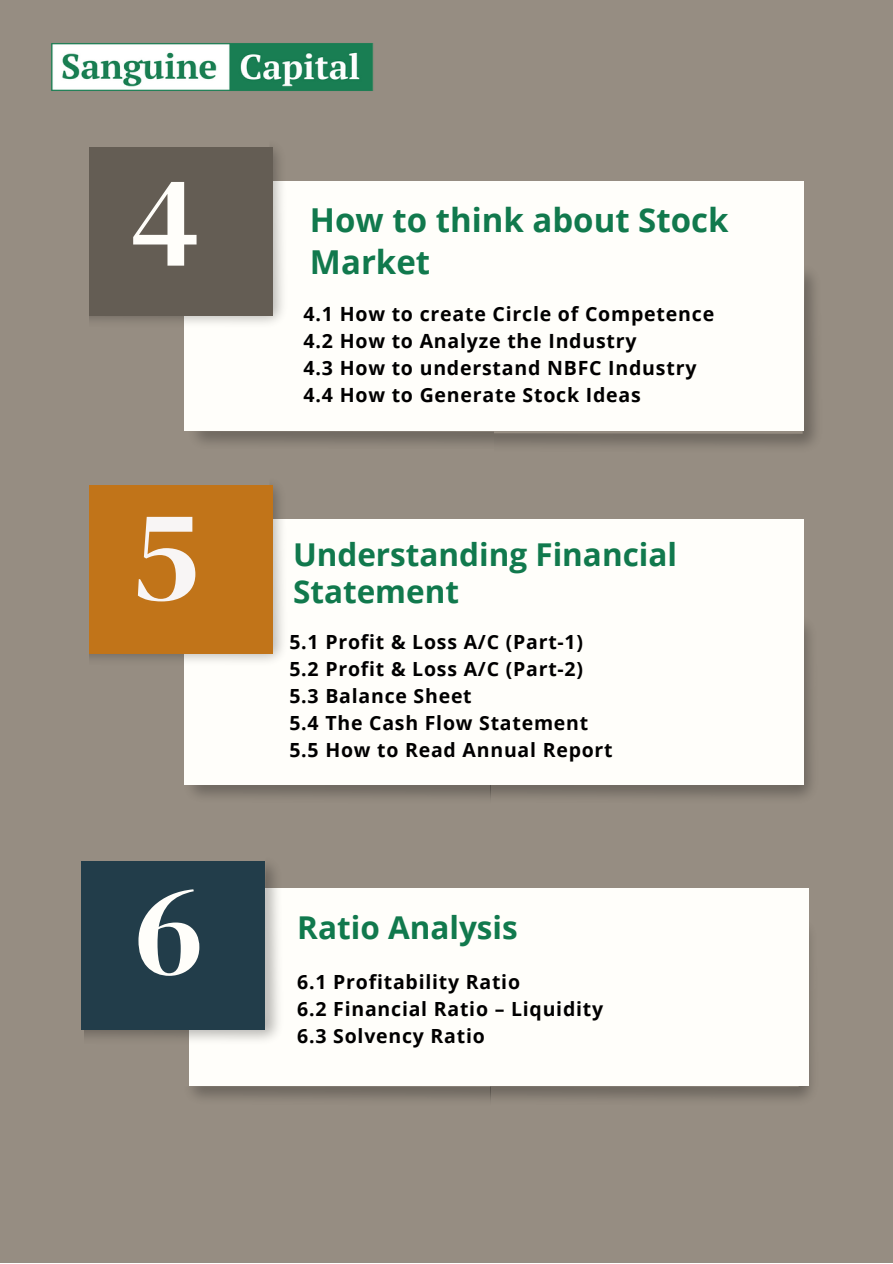
<style>
.page{position:relative;width:893px;height:1264px;background:#fff}
.page>*{position:absolute;margin:0;border:0;box-sizing:border-box;transform-origin:0 0}
.t1{font:130.35px "DM Serif Display";color:#fffefa}
.t2{font:130.35px "DM Serif Display";color:#f8f5f5}
.t3{font:700 33px/41.5px "Open Sans";color:#11794d}
.t4{font:700 31.5px/37px "Open Sans";color:#11794d}
.t5{font:700 19.5px "Open Sans";letter-spacing:.04em;color:#000}
</style>
<div class="page">
<div style="left:0;top:0;width:892px;height:1262px;background:#968d82"></div>
<img style="left:191px;top:614px;width:621px;height:185px">
<img style="left:189px;top:916px;width:623px;height:185px">
<img style="left:494px;top:263px;width:322px;height:184px">
<div style="left:184px;top:181px;width:619px;height:250px;background:#fffefa"></div>
<div style="left:184px;top:519px;width:619px;height:266px;background:#fffefa"></div>
<div style="left:189px;top:888px;width:619px;height:197px;background:#fffefa"></div>
<img style="left:89px;top:303px;width:194px;height:20px">
<img style="left:89px;top:485px;width:194px;height:176px">
<img style="left:84px;top:861px;width:195px;height:179px">
<div style="left:89px;top:147px;width:183px;height:168px;background:#645d54"></div>
<div style="left:89px;top:485px;width:183px;height:168px;background:#c17419"></div>
<div style="left:82px;top:861px;width:182px;height:168px;background:#223d4a"></div>
<img style="left:51px;top:43px;width:323px;height:260px">
<p class="t1" style="left:130px;top:130px;width:72px">4</p>
<p class="t2" style="left:130px;top:464px;width:71px">5</p>
<p class="t1" style="left:134px;top:838px;width:71px">6</p>
<p class="t3" style="left:310px;top:198px;width:420px">How to think about Stock<br>Market</p>
<p class="t5" style="left:303px;top:300px;width:412px">4.1 How to create Circle of Competence</p>
<p class="t5" style="left:303px;top:327px;width:334px">4.2 How to Analyze the Industry</p>
<p class="t5" style="left:303px;top:354px;width:394px">4.3 How to understand NBFC Industry</p>
<p class="t5" style="left:303px;top:381px;width:339px">4.4 How to Generate Stock Ideas</p>
<p class="t4" style="left:293px;top:535px;width:385px">Understanding Financial<br>Statement</p>
<p class="t5" style="left:289px;top:628px;width:295px">5.1 Profit &amp; Loss A/C (Part-1)</p>
<p class="t5" style="left:289px;top:655px;width:295px">5.2 Profit &amp; Loss A/C (Part-2)</p>
<p class="t5" style="left:289px;top:682px;width:184px">5.3 Balance Sheet</p>
<p class="t5" style="left:289px;top:709px;width:300px">5.4 The Cash Flow Statement</p>
<p class="t5" style="left:289px;top:736px;width:325px">5.5 How to Read Annual Report</p>
<p class="t4" style="left:297px;top:908px;width:222px">Ratio Analysis</p>
<p class="t5" style="left:297px;top:968px;width:224px">6.1 Profitability Ratio</p>
<p class="t5" style="left:297px;top:995px;width:307px">6.2 Financial Ratio – Liquidity</p>
<p class="t5" style="left:297px;top:1022px;width:189px">6.3 Solvency Ratio</p>
</div>
